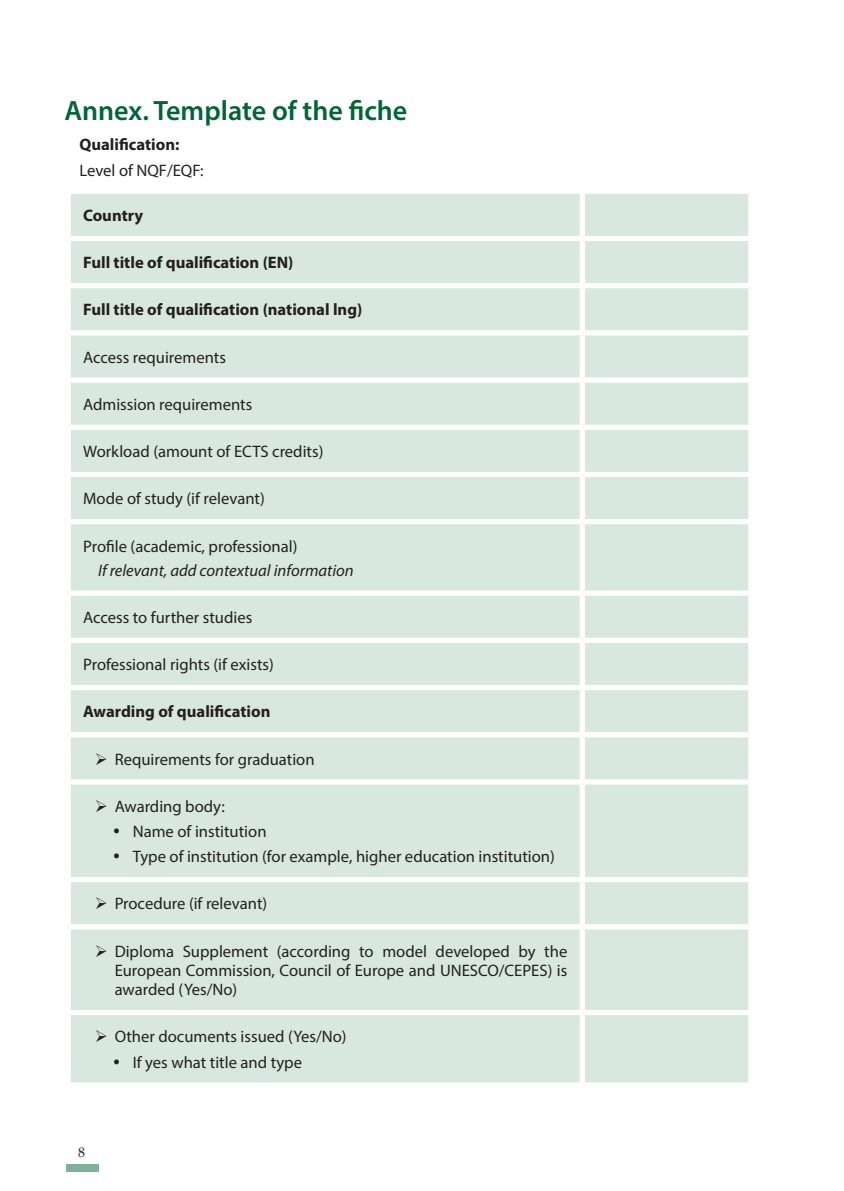
<style>
.page{position:relative;width:844px;height:1191px;background:#fff}
.page>*{position:absolute;margin:0;border:0;box-sizing:border-box;transform-origin:0 0}
.Virsraksti18{font:600 28px "Myriad Pro";color:#006536}
.Tabula{font:16.62px/19.2px "Myriad Pro";color:#231f20;text-align:justify}
.Tabula-2{font:700 16.62px "Myriad Pro";color:#231f20}
.Tabula-3{font:italic 16.62px "Myriad Pro";color:#231f20}
.Teksts9{font:16.62px "Myriad Pro";color:#231f20}
.Teksts9-2{font:700 16.62px "Myriad Pro";color:#231f20}
.t1{font:14px "Palatino Linotype";color:#231f20}
</style>
<div class="page">
<div style="left:66px;top:1164px;width:32px;height:8px;background:#80b29a"></div>
<div style="left:71px;top:194px;width:677px;height:888px;background:#d8e7e0"></div>
<div style="left:579px;top:194px;width:5px;height:42px;background:#fff"></div>
<div style="left:66px;top:236px;width:516px;height:5px;background:#fff"></div>
<div style="left:582px;top:236px;width:171px;height:5px;background:#fff"></div>
<div style="left:579px;top:241px;width:5px;height:42px;background:#fff"></div>
<div style="left:66px;top:283px;width:516px;height:5px;background:#fff"></div>
<div style="left:582px;top:283px;width:171px;height:5px;background:#fff"></div>
<div style="left:579px;top:288px;width:5px;height:42px;background:#fff"></div>
<div style="left:66px;top:330px;width:516px;height:5px;background:#fff"></div>
<div style="left:582px;top:330px;width:171px;height:5px;background:#fff"></div>
<div style="left:579px;top:335px;width:5px;height:42px;background:#fff"></div>
<div style="left:66px;top:377px;width:516px;height:6px;background:#fff"></div>
<div style="left:582px;top:377px;width:171px;height:6px;background:#fff"></div>
<div style="left:579px;top:383px;width:5px;height:41px;background:#fff"></div>
<div style="left:66px;top:424px;width:516px;height:6px;background:#fff"></div>
<div style="left:582px;top:424px;width:171px;height:6px;background:#fff"></div>
<div style="left:579px;top:430px;width:5px;height:42px;background:#fff"></div>
<div style="left:66px;top:472px;width:516px;height:5px;background:#fff"></div>
<div style="left:582px;top:472px;width:171px;height:5px;background:#fff"></div>
<div style="left:579px;top:477px;width:5px;height:42px;background:#fff"></div>
<div style="left:66px;top:519px;width:516px;height:5px;background:#fff"></div>
<div style="left:582px;top:519px;width:171px;height:5px;background:#fff"></div>
<div style="left:579px;top:524px;width:5px;height:66px;background:#fff"></div>
<div style="left:66px;top:590px;width:516px;height:6px;background:#fff"></div>
<div style="left:582px;top:590px;width:171px;height:6px;background:#fff"></div>
<div style="left:579px;top:596px;width:5px;height:41px;background:#fff"></div>
<div style="left:66px;top:637px;width:516px;height:6px;background:#fff"></div>
<div style="left:582px;top:637px;width:171px;height:6px;background:#fff"></div>
<div style="left:579px;top:643px;width:5px;height:42px;background:#fff"></div>
<div style="left:66px;top:685px;width:516px;height:5px;background:#fff"></div>
<div style="left:582px;top:685px;width:171px;height:5px;background:#fff"></div>
<div style="left:579px;top:690px;width:5px;height:42px;background:#fff"></div>
<div style="left:66px;top:732px;width:516px;height:5px;background:#fff"></div>
<div style="left:582px;top:732px;width:171px;height:5px;background:#fff"></div>
<div style="left:579px;top:737px;width:5px;height:42px;background:#fff"></div>
<div style="left:66px;top:779px;width:516px;height:5px;background:#fff"></div>
<div style="left:582px;top:779px;width:171px;height:5px;background:#fff"></div>
<div style="left:579px;top:784px;width:5px;height:93px;background:#fff"></div>
<div style="left:66px;top:877px;width:516px;height:5px;background:#fff"></div>
<div style="left:582px;top:877px;width:171px;height:5px;background:#fff"></div>
<div style="left:579px;top:882px;width:5px;height:42px;background:#fff"></div>
<div style="left:66px;top:924px;width:516px;height:5px;background:#fff"></div>
<div style="left:582px;top:924px;width:171px;height:5px;background:#fff"></div>
<div style="left:579px;top:929px;width:5px;height:81px;background:#fff"></div>
<div style="left:66px;top:1010px;width:516px;height:5px;background:#fff"></div>
<div style="left:582px;top:1010px;width:171px;height:5px;background:#fff"></div>
<div style="left:579px;top:1015px;width:5px;height:67px;background:#fff"></div>
<svg style="left:96px;top:752px;width:11px;height:12px"></svg>
<svg style="left:96px;top:799px;width:11px;height:13px"></svg>
<svg style="left:114px;top:828px;width:5px;height:5px"></svg>
<svg style="left:114px;top:853px;width:5px;height:5px"></svg>
<svg style="left:96px;top:897px;width:11px;height:12px"></svg>
<svg style="left:96px;top:944px;width:11px;height:12px"></svg>
<svg style="left:96px;top:1030px;width:11px;height:12px"></svg>
<svg style="left:114px;top:1059px;width:5px;height:5px"></svg>
<p class="Virsraksti18" style="left:64px;top:93px;width:344px">Annex. Template of the fiche</p>
<p class="Teksts9-2" style="left:79px;top:134px;width:101px">Qualification:</p>
<p class="Teksts9" style="left:79px;top:160px;width:126px">Level of NQF/EQF:</p>
<p class="Tabula-2" style="left:83px;top:205px;width:61px">Country</p>
<p class="Tabula-2" style="left:83px;top:252px;width:212px">Full title of qualification (EN)</p>
<p class="Tabula-2" style="left:83px;top:299px;width:280px">Full title of qualification (national lng)</p>
<p class="Tabula" style="left:83px;top:347px;width:144px">Access requirements</p>
<p class="Tabula" style="left:83px;top:394px;width:171px">Admission requirements</p>
<p class="Tabula" style="left:83px;top:441px;width:242px">Workload (amount of ECTS credits)</p>
<p class="Tabula" style="left:83px;top:489px;width:183px">Mode of study (if relevant)</p>
<p class="Tabula" style="left:83px;top:536px;width:216px">Profile (academic, professional)</p>
<p class="Tabula-3" style="left:98px;top:560px;width:257px">If relevant, add contextual information</p>
<p class="Tabula" style="left:83px;top:607px;width:171px">Access to further studies</p>
<p class="Tabula" style="left:83px;top:654px;width:192px">Professional rights (if exists)</p>
<p class="Tabula-2" style="left:83px;top:701px;width:189px">Awarding of qualification</p>
<p class="Tabula" style="left:115px;top:749px;width:201px">Requirements for graduation</p>
<p class="Tabula" style="left:115px;top:796px;width:112px">Awarding body:</p>
<p class="Tabula" style="left:133px;top:821px;width:135px">Name of institution</p>
<p class="Tabula" style="left:133px;top:846px;width:423px">Type of institution (for example, higher education institution)</p>
<p class="Tabula" style="left:115px;top:894px;width:154px">Procedure (if relevant)</p>
<p class="Tabula" style="left:115px;top:941px;width:454px">Diploma Supplement (according to model developed by the European Commission, Council of Europe and UNESCO/CEPES) is awarded (Yes/No)</p>
<p class="Tabula" style="left:115px;top:1027px;width:233px">Other documents issued (Yes/No)</p>
<p class="Tabula" style="left:133px;top:1052px;width:171px">If yes what title and type</p>
<p class="t1" style="left:78px;top:1141px;width:8px">8</p>
</div>
